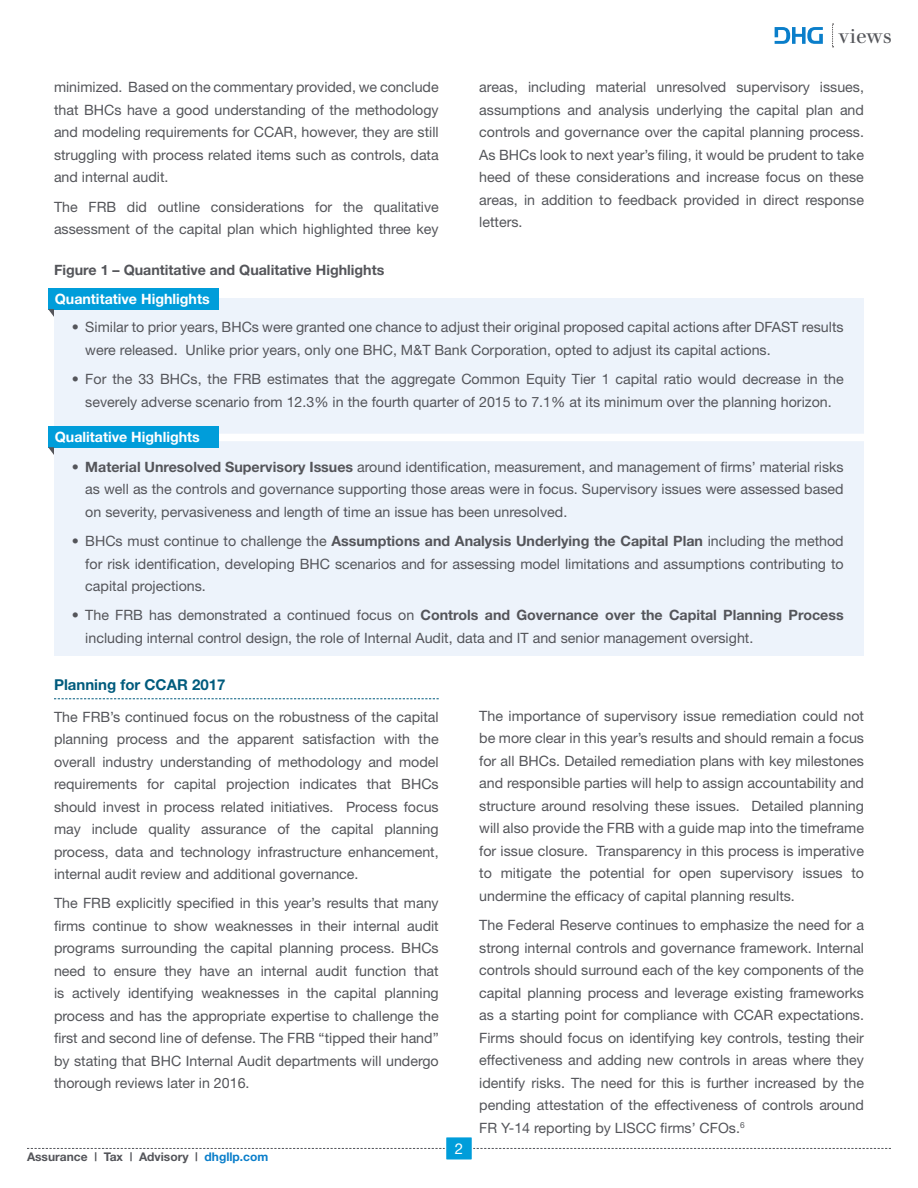
<style>
.page{position:relative;width:918px;height:1188px;background:#fff}
.page>*{position:absolute;margin:0;border:0;box-sizing:border-box;transform-origin:0 0}
.t1{font:19.95px "Walbaum";letter-spacing:-.01em;color:#54555a}
.t2{font:700 15px "Helvetica Neue";color:#005b7d}
.t3{font:15px "Helvetica Neue";color:#fff}
.t4{font:14.25px/22.5px "Helvetica Neue";color:#54555a;text-align:justify}
.t5{font:700 14.25px "Helvetica Neue";color:#54555a}
.t6{font:700 14.25px "Helvetica Neue";color:#fff}
.t7{font:700 12px "Helvetica Neue";color:#54555a}
.s1{font-weight:700}
.s2{color:#0a7eca}
</style>
<div class="page">
<svg style="left:832px;top:24px;width:2px;height:23px"></svg>
<svg style="left:775px;top:27px;width:48px;height:17px"></svg>
<svg style="left:27px;top:1148px;width:864px;height:1px"></svg>
<div style="left:446px;top:1137px;width:26px;height:23px;background:#009dda"></div>
<div style="left:445px;top:1136px;width:28px;height:25px;border:2px solid #fff"></div>
<svg style="left:54px;top:698px;width:385px;height:1px"></svg>
<div style="left:54px;top:298px;width:810px;height:358px;background:#edf3fb"></div>
<div style="left:54px;top:434px;width:810px;height:7px;background:#fff"></div>
<div style="left:48px;top:288px;width:170px;height:21px;background:#009dda"></div>
<svg style="left:48px;top:309px;width:6px;height:8px"></svg>
<div style="left:48px;top:426px;width:170px;height:21px;background:#009dda"></div>
<svg style="left:48px;top:447px;width:6px;height:8px"></svg>
<p class="t4" style="left:54px;top:76px;width:386px">minimized. Based on the commentary provided, we conclude that BHCs have a good understanding of the methodology and modeling requirements for CCAR, however, they are still struggling with process related items such as controls, data and internal audit.</p>
<p class="t4" style="left:54px;top:195px;width:386px">The FRB did outline considerations for the qualitative assessment of the capital plan which highlighted three key</p>
<p class="t5" style="left:54px;top:261px;width:332px">Figure 1 – Quantitative and Qualitative Highlights</p>
<p class="t6" style="left:55px;top:290px;width:156px">Quantitative Highlights</p>
<h1 class="t1" style="left:839px;top:24px;width:55px">views</h1>
<p class="t4" style="left:479px;top:76px;width:386px">areas, including material unresolved supervisory issues, assumptions and analysis underlying the capital plan and controls and governance over the capital planning process.<br>As BHCs look to next year’s filing, it would be prudent to take heed of these considerations and increase focus on these areas, in addition to feedback provided in direct response letters.</p>
<p class="t4" style="left:85px;top:316px;width:760px;text-indent:-14px">• Similar to prior years, BHCs were granted one chance to adjust their original proposed capital actions after DFAST results were released. Unlike prior years, only one BHC, M&amp;T Bank Corporation, opted to adjust its capital actions.</p>
<p class="t4" style="left:72px;top:367px;width:773px;text-align:center">• For the 33 BHCs, the FRB estimates that the aggregate Common Equity Tier 1 capital ratio would decrease in the severely adverse scenario from 12.3% in the fourth quarter of 2015 to 7.1% at its minimum over the planning horizon.</p>
<p class="t6" style="left:55px;top:428px;width:147px">Qualitative Highlights</p>
<p class="t4" style="left:85px;top:455px;width:760px;text-indent:-14px"><span class="s1">• Material Unresolved Supervisory Issues</span> around identification, measurement, and management of firms’ material risks as well as the controls and governance supporting those areas were in focus. Supervisory issues were assessed based on severity, pervasiveness and length of time an issue has been unresolved.</p>
<p class="t4" style="left:85px;top:529px;width:760px;text-indent:-13px">• BHCs must continue to challenge the <span class="s1">Assumptions and Analysis Underlying the Capital Plan</span> including the method for risk identification, developing BHC scenarios and for assessing model limitations and assumptions contributing to capital projections.</p>
<p class="t4" style="left:85px;top:604px;width:760px;text-indent:-14px">• The FRB has demonstrated a continued focus on <span class="s1">Controls and Governance over the Capital Planning Process </span>including internal control design, the role of Internal Audit, data and IT and senior management oversight.</p>
<p class="t2" style="left:54px;top:676px;width:173px">Planning for CCAR 2017</p>
<p class="t4" style="left:54px;top:705px;width:386px">The FRB’s continued focus on the robustness of the capital planning process and the apparent satisfaction with the overall industry understanding of methodology and model requirements for capital projection indicates that BHCs should invest in process related initiatives. Process focus may include quality assurance of the capital planning process, data and technology infrastructure enhancement, internal audit review and additional governance.</p>
<p class="t4" style="left:54px;top:892px;width:386px">The FRB explicitly specified in this year’s results that many firms continue to show weaknesses in their internal audit programs surrounding the capital planning process. BHCs need to ensure they have an internal audit function that is actively identifying weaknesses in the capital planning process and has the appropriate expertise to challenge the first and second line of defense. The FRB “tipped their hand” by stating that BHC Internal Audit departments will undergo thorough reviews later in 2016.</p>
<p class="t7" style="left:27px;top:1149px;width:243px">Assurance | Tax | Advisory | <span class="s2">dhgllp.com</span></p>
<p class="t3" style="left:455px;top:1140px;width:10px">2</p>
<p class="t4" style="left:479px;top:704px;width:386px">The importance of supervisory issue remediation could not be more clear in this year’s results and should remain a focus for all BHCs. Detailed remediation plans with key milestones and responsible parties will help to assign accountability and structure around resolving these issues. Detailed planning will also provide the FRB with a guide map into the timeframe for issue closure. Transparency in this process is imperative to mitigate the potential for open supervisory issues to undermine the efficacy of capital planning results.</p>
<p class="t4" style="left:479px;top:914px;width:386px">The Federal Reserve continues to emphasize the need for a strong internal controls and governance framework. Internal controls should surround each of the key components of the capital planning process and leverage existing frameworks as a starting point for compliance with CCAR expectations.<br>Firms should focus on identifying key controls, testing their effectiveness and adding new controls in areas where they identify risks. The need for this is further increased by the pending attestation of the effectiveness of controls around FR Y-14 reporting by LISCC firms’ CFOs.<sup>6</sup></p>
</div>
